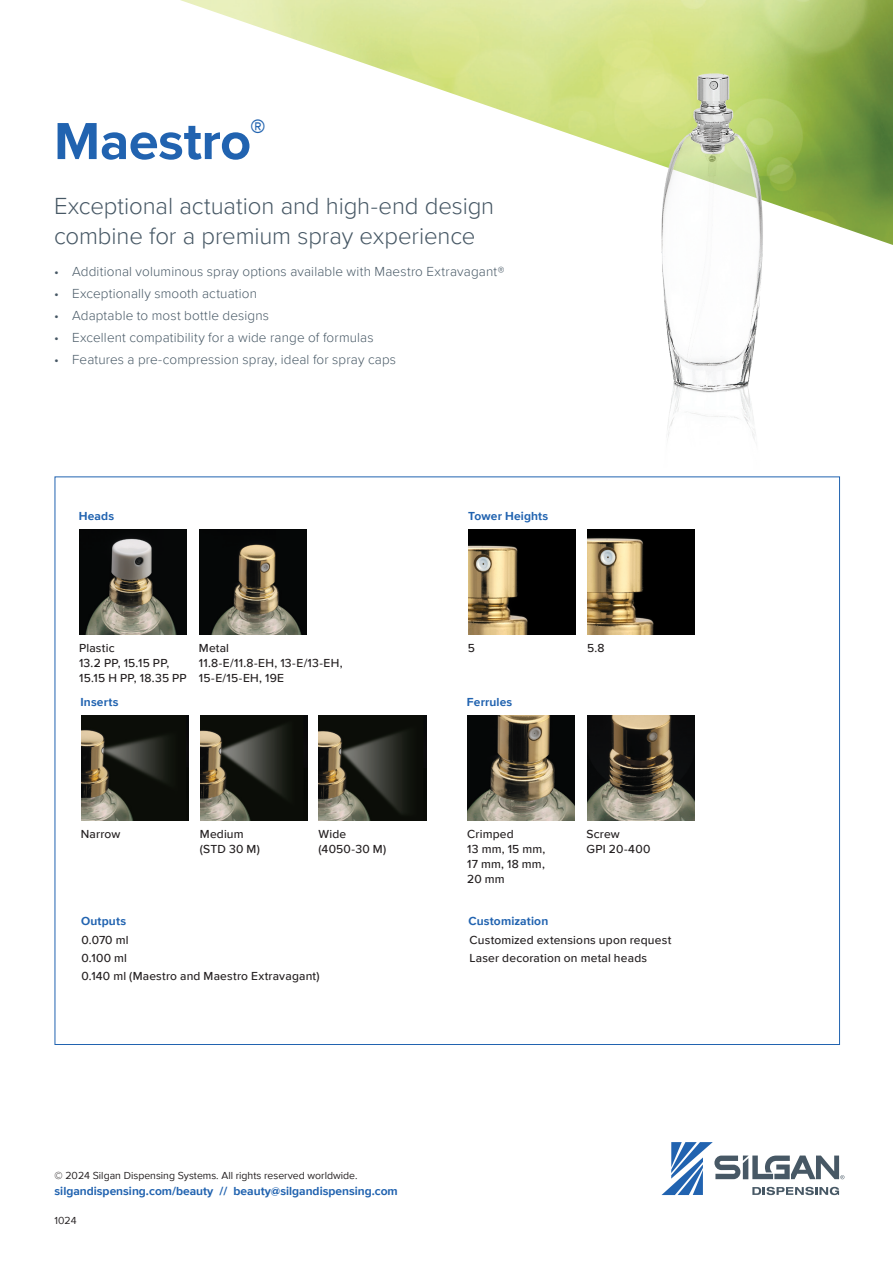
<style>
.page{position:relative;width:893px;height:1263px;background:#fff}
.page>*{position:absolute;margin:0;border:0;box-sizing:border-box;transform-origin:0 0}
.Bold_Headline_36_36{font:700 54px "Proxima Nova";letter-spacing:-.01em;color:#2163b0}
.Thin_Subhead_16_20{font:300 24px/30px "Proxima Nova";letter-spacing:-.005em;color:#475865}
.t1{font:300 13.5px "Proxima Nova";letter-spacing:.01em;color:#475865}
.Box_Body_8_10{font:500 12px/15px "Proxima Nova";letter-spacing:.015em;color:#231f20}
.Box_Subhead_8_10{font:700 12px "Proxima Nova";color:#2163b0}
.Legal_7_9{font:10.5px "Proxima Nova";color:#231f20}
</style>
<div class="page">
<img style="left:180px;top:0;width:713px;height:245px">
<svg style="left:661px;top:1142px;width:183px;height:53px"></svg>
<img style="left:468px;top:715px;width:107px;height:105px">
<img style="left:199px;top:529px;width:108px;height:105px">
<img style="left:79px;top:529px;width:108px;height:105px">
<img style="left:81px;top:715px;width:107px;height:105px">
<img style="left:200px;top:715px;width:108px;height:105px">
<img style="left:319px;top:715px;width:107px;height:105px">
<img style="left:587px;top:715px;width:107px;height:105px">
<img style="left:627px;top:51px;width:162px;height:427px">
<img style="left:468px;top:529px;width:107px;height:105px">
<img style="left:588px;top:529px;width:107px;height:105px">
<p class="Bold_Headline_36_36" style="left:54px;top:101px;width:213px">Maestro<sup>®</sup></p>
<p class="Thin_Subhead_16_20" style="left:54px;top:190px;width:442px">Exceptional actuation and high-end design combine for a premium spray experience</p>
<p class="t1" style="left:54px;top:261px;width:452px">• Additional voluminous spray options available with Maestro Extravagant®</p>
<p class="t1" style="left:54px;top:283px;width:205px">• Exceptionally smooth actuation</p>
<p class="t1" style="left:54px;top:305px;width:216px">• Adaptable to most bottle designs</p>
<p class="t1" style="left:54px;top:327px;width:321px">• Excellent compatibility for a wide range of formulas</p>
<p class="t1" style="left:54px;top:349px;width:344px">• Features a pre-compression spray, ideal for spray caps</p>
<p class="Box_Subhead_8_10" style="left:79px;top:507px;width:37px">Heads</p>
<p class="Box_Body_8_10" style="left:79px;top:640px;width:37px">Plastic</p>
<p class="Box_Body_8_10" style="left:79px;top:655px;width:109px">13.2 PP, 15.15 PP,<br>15.15 H PP, 18.35 PP</p>
<p class="Box_Body_8_10" style="left:199px;top:640px;width:32px">Metal</p>
<p class="Box_Body_8_10" style="left:199px;top:655px;width:145px">11.8-E/11.8-EH, 13-E/13-EH,<br>15-E/15-EH, 19E</p>
<p class="Box_Subhead_8_10" style="left:468px;top:507px;width:82px">Tower Heights</p>
<p class="Box_Body_8_10" style="left:468px;top:640px;width:9px">5</p>
<p class="Box_Body_8_10" style="left:587px;top:640px;width:19px">5.8</p>
<p class="Box_Subhead_8_10" style="left:80px;top:693px;width:40px">Inserts</p>
<p class="Box_Subhead_8_10" style="left:467px;top:693px;width:47px">Ferrules</p>
<p class="Box_Body_8_10" style="left:81px;top:826px;width:41px">Narrow</p>
<p class="Box_Body_8_10" style="left:200px;top:826px;width:45px">Medium</p>
<p class="Box_Body_8_10" style="left:200px;top:841px;width:62px">(STD 30 M)</p>
<p class="Box_Body_8_10" style="left:318px;top:826px;width:29px">Wide</p>
<p class="Box_Body_8_10" style="left:318px;top:841px;width:69px">(4050-30 M)</p>
<p class="Box_Body_8_10" style="left:467px;top:826px;width:48px">Crimped</p>
<p class="Box_Body_8_10" style="left:467px;top:841px;width:80px">13 mm, 15 mm,<br>17 mm, 18 mm,</p>
<p class="Box_Body_8_10" style="left:467px;top:871px;width:39px">20 mm</p>
<p class="Box_Body_8_10" style="left:586px;top:826px;width:35px">Screw</p>
<p class="Box_Body_8_10" style="left:586px;top:841px;width:65px">GPI 20-400</p>
<p class="Box_Subhead_8_10" style="left:81px;top:912px;width:47px">Outputs</p>
<p class="Box_Body_8_10" style="left:81px;top:932px;width:49px">0.070 ml</p>
<p class="Box_Body_8_10" style="left:81px;top:950px;width:47px">0.100 ml</p>
<p class="Box_Body_8_10" style="left:81px;top:968px;width:240px">0.140 ml (Maestro and Maestro Extravagant)</p>
<p class="Box_Subhead_8_10" style="left:468px;top:912px;width:81px">Customization</p>
<p class="Box_Body_8_10" style="left:470px;top:932px;width:203px">Customized extensions upon request</p>
<p class="Box_Body_8_10" style="left:470px;top:950px;width:179px">Laser decoration on metal heads</p>
<p class="Legal_7_9" style="left:55px;top:1168px;width:304px">© 2024 Silgan Dispensing Systems. All rights reserved worldwide.</p>
<p class="Box_Subhead_8_10" style="left:55px;top:1182px;width:345px">silgandispensing.com/beauty // beauty@silgandispensing.com</p>
<p class="Legal_7_9" style="left:55px;top:1213px;width:24px">1024</p>
</div>
